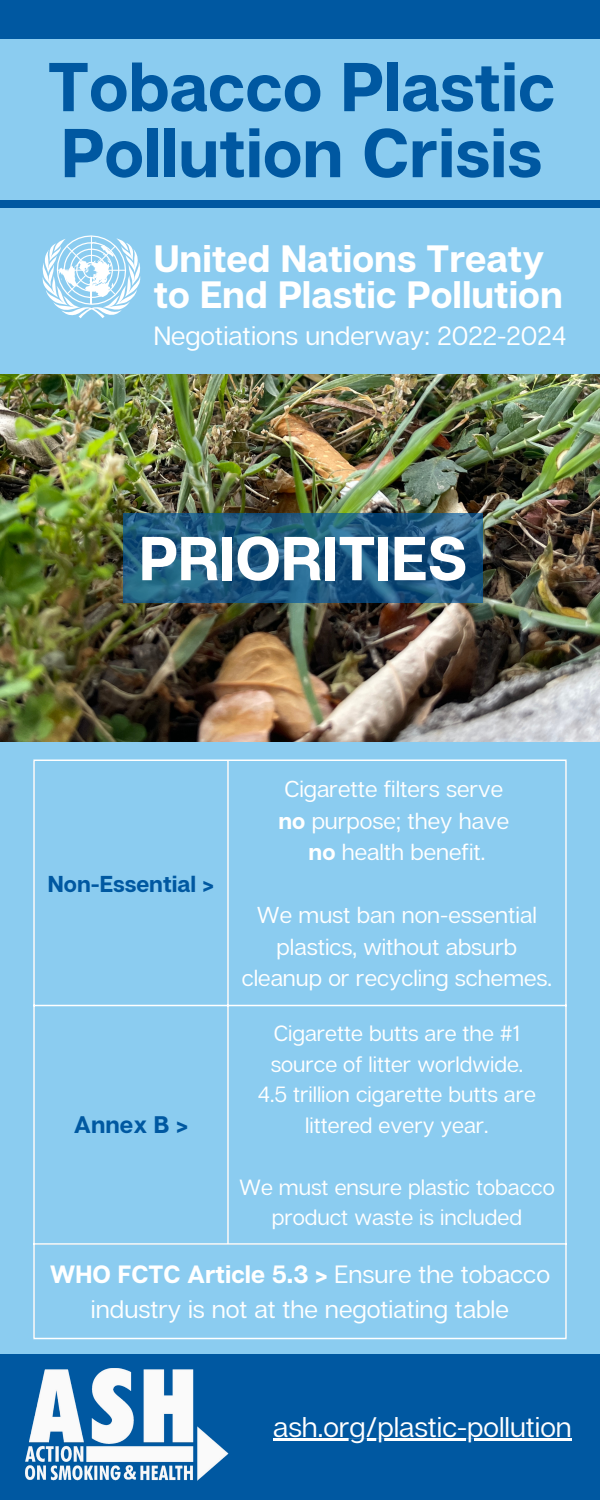
<style>
.page{position:relative;width:600px;height:1500px;background:#8bccf0}
.page>*{position:absolute;margin:0;border:0;box-sizing:border-box;transform-origin:0 0}
.t1{font:700 68.9px/66px "Articulat CF";color:#0058a1}
.t2{font:700 61.9px "Articulat CF";color:#fff}
.t3{font:700 38.1px/36.2px "Articulat CF";color:#fff}
.t4{font:28.3px "Articulat CF";color:#fff}
.t5{font:26.4px "Articulat CF";color:#fff}
.t6{font:25px/34.5px "Articulat CF";color:#fff;text-align:center}
.t7{font:700 24px "Articulat CF";color:#0058a1}
.t8{font:23px/31.5px "Articulat CF";color:#fff;text-align:center}
.t9{font:700 23px "Articulat CF";color:#0058a1}
.t10{font:22px/30.8px "Articulat CF";color:#fff;text-align:center}
.s1{font-weight:700}
</style>
<div class="page">
<img style="left:0;top:374px;width:600px;height:367px">
<div style="left:0;top:0;width:600px;height:38px;background:#0058a1"></div>
<div style="left:0;top:1354px;width:600px;height:146px;background:#0058a1"></div>
<svg style="left:42px;top:235px;width:99px;height:83px"></svg>
<hr style="left:33px;top:761px;width:2px;height:577px;background:#fff">
<hr style="left:227px;top:761px;width:2px;height:482px;background:#fff">
<hr style="left:565px;top:761px;width:2px;height:577px;background:#fff">
<hr style="left:33px;top:760px;width:534px;height:1px;background:#fff">
<hr style="left:33px;top:1005px;width:534px;height:1px;background:#fff">
<hr style="left:33px;top:1243px;width:534px;height:2px;background:#fff">
<hr style="left:33px;top:1338px;width:534px;height:1px;background:#fff">
<img style="left:25px;top:1368px;width:203px;height:113px">
<hr style="left:273px;top:1439px;width:299px;height:2px;background:#fff">
<div style="left:0;top:200px;width:600px;height:8px;background:#0058a1"></div>
<div style="left:124px;top:513px;width:359px;height:90px;background:#0058a1;opacity:.66"></div>
<p class="t1" style="left:48px;top:52px;width:509px">Tobacco Plastic<br>Pollution Crisis</p>
<p class="t3" style="left:154px;top:239px;width:411px">United Nations Treaty to End Plastic Pollution</p>
<p class="t5" style="left:154px;top:319px;width:414px">Negotiations underway: 2022-2024</p>
<p class="t2" style="left:139px;top:520px;width:330px">PRIORITIES</p>
<p class="t9" style="left:48px;top:869px;width:168px">Non-Essential &gt;</p>
<p class="t7" style="left:74px;top:1109px;width:116px">Annex B &gt;</p>
<h3 class="t8" style="left:284px;top:773px;width:220px">Cigarette filters serve</h3>
<p class="t8" style="left:278px;top:804px;width:232px"><span class="s1">no</span> purpose; they have</p>
<p class="t8" style="left:309px;top:836px;width:178px"><span class="s1">no</span> health benefit.</p>
<h2 class="t8" style="left:242px;top:899px;width:312px">We must ban non-essential plastics, without absurb cleanup or recycling schemes.</h2>
<p class="t10" style="left:271px;top:1017px;width:254px;text-align:left">Cigarette butts are the #1 source of litter worldwide.</p>
<p class="t10" style="left:258px;top:1078px;width:280px">4.5 trillion cigarette butts are littered every year.</p>
<p class="t10" style="left:239px;top:1171px;width:317px">We must ensure plastic tobacco product waste is included</p>
<p class="t6" style="left:50px;top:1256px;width:502px"><span class="s1">WHO FCTC Article 5.3 &gt;</span> Ensure the tobacco industry is not at the negotiating table</p>
<p class="t4" style="left:273px;top:1409px;width:300px">ash.org/plastic-pollution</p>
</div>
